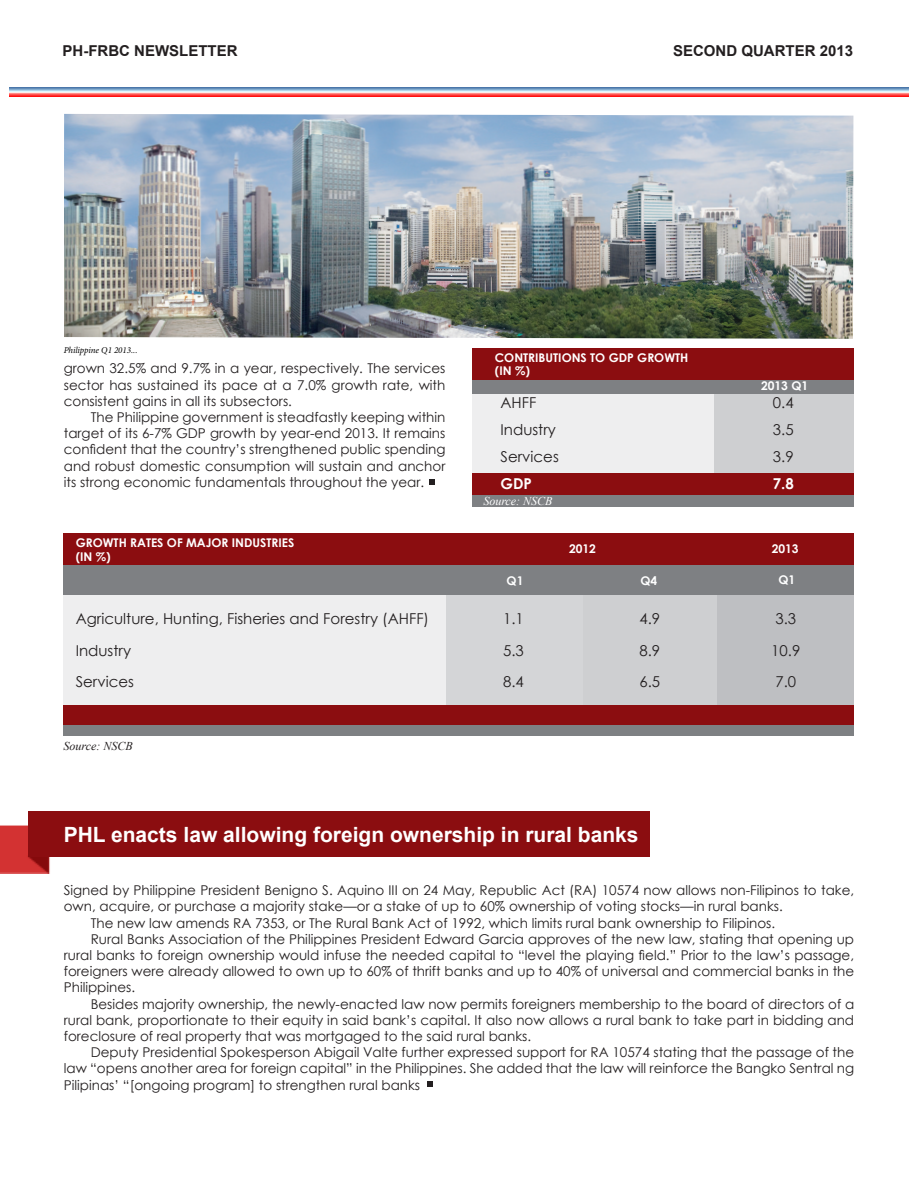
<style>
.page{position:relative;width:918px;height:1188px;background:#fff}
.page>*{position:absolute;margin:0;border:0;box-sizing:border-box;transform-origin:0 0}
.t1{font:700 21px "Arial";color:#fff}
.t2{font:15px "Century Gothic";color:#231f20}
.t3{font:700 15px "Arial";color:#231f20}
.t4{font:700 15px "Century Gothic";color:#fff}
.t5{font:13.5px/16.2px "Century Gothic";color:#231f20;text-align:justify}
.t6{font:700 12px "Century Gothic";color:#fff}
.t7{font:italic 12px "Times New Roman";color:#231f20}
.t8{font:italic 12px "Times New Roman";color:#fff}
.t9{font:italic 9px "Minion Pro";letter-spacing:-.005em;color:#000}
</style>
<div class="page">
<img style="left:10px;top:88px;width:898px;height:8px">
<div style="left:582px;top:533px;width:136px;height:197px;background:#cecfd1"></div>
<div style="left:63px;top:594px;width:396px;height:130px;background:#eeeeef"></div>
<div style="left:446px;top:534px;width:136px;height:196px;background:#d4d5d7"></div>
<div style="left:718px;top:575px;width:136px;height:155px;background:#bebfc2"></div>
<div style="left:63px;top:706px;width:791px;height:19px;background:#8b0d10"></div>
<div style="left:63px;top:563px;width:791px;height:31px;background:#7e8083"></div>
<div style="left:63px;top:533px;width:791px;height:31px;background:#8b0d10"></div>
<div style="left:63px;top:725px;width:791px;height:10px;background:#7e8083"></div>
<div style="left:472px;top:393px;width:243px;height:101px;background:#eeeeef"></div>
<div style="left:715px;top:386px;width:139px;height:109px;background:#cecfd1"></div>
<div style="left:472px;top:378px;width:382px;height:15px;background:#7e8083"></div>
<div style="left:472px;top:348px;width:382px;height:32px;background:#8b0d10"></div>
<div style="left:472px;top:476px;width:382px;height:31px;background:#7e8083"></div>
<div style="left:472px;top:473px;width:382px;height:22px;background:#8b0d10"></div>
<img style="left:0;top:811px;width:381px;height:62px">
<div style="left:29px;top:811px;width:621px;height:45px;background:#8b0d10"></div>
<img style="left:64px;top:114px;width:789px;height:225px">
<svg style="left:429px;top:479px;width:6px;height:6px"></svg>
<svg style="left:427px;top:1082px;width:6px;height:5px"></svg>
<p class="t3" style="left:63px;top:41px;width:176px">PH-FRBC NEWSLETTER</p>
<p class="t3" style="left:673px;top:41px;width:182px">SECOND QUARTER 2013</p>
<p class="t9" style="left:64px;top:344px;width:75px">Philippine Q1 2013...</p>
<p class="t5" style="left:64px;top:360px;width:383px">grown 32.5% and 9.7% in a year, respectively. The services sector has sustained its pace at a 7.0% growth rate, with consistent gains in all its subsectors.</p>
<p class="t5" style="left:64px;top:409px;width:383px;text-indent:27px">The Philippine government is steadfastly keeping within target of its 6-7% GDP growth by year-end 2013. It remains confident that the country’s strengthened public spending and robust domestic consumption will sustain and anchor its strong economic fundamentals throughout the year.</p>
<p class="t6" style="left:76px;top:534px;width:220px">GROWTH RATES OF MAJOR INDUSTRIES</p>
<p class="t6" style="left:76px;top:547px;width:37px">(IN %)</p>
<p class="t2" style="left:76px;top:608px;width:355px">Agriculture, Hunting, Fisheries and Forestry (AHFF)</p>
<p class="t2" style="left:76px;top:640px;width:57px">Industry</p>
<p class="t2" style="left:76px;top:671px;width:60px">Services</p>
<p class="t7" style="left:64px;top:738px;width:71px">Source: NSCB</p>
<p class="t6" style="left:495px;top:348px;width:195px">CONTRIBUTIONS TO GDP GROWTH</p>
<p class="t6" style="left:495px;top:362px;width:37px">(IN %)</p>
<p class="t2" style="left:501px;top:392px;width:37px">AHFF</p>
<p class="t2" style="left:501px;top:419px;width:57px">Industry</p>
<p class="t2" style="left:501px;top:446px;width:60px">Services</p>
<p class="t4" style="left:501px;top:472px;width:33px">GDP</p>
<p class="t8" style="left:483px;top:493px;width:71px">Source: NSCB</p>
<p class="t6" style="left:761px;top:377px;width:49px">2013 Q1</p>
<p class="t2" style="left:773px;top:392px;width:22px">0.4</p>
<p class="t2" style="left:773px;top:419px;width:22px">3.5</p>
<p class="t2" style="left:773px;top:446px;width:22px">3.9</p>
<p class="t4" style="left:773px;top:472px;width:23px">7.8</p>
<p class="t6" style="left:507px;top:571px;width:18px">Q1</p>
<p class="t2" style="left:503px;top:608px;width:22px">1.1</p>
<p class="t2" style="left:503px;top:640px;width:22px">5.3</p>
<p class="t2" style="left:503px;top:671px;width:22px">8.4</p>
<p class="t6" style="left:569px;top:540px;width:28px">2012</p>
<p class="t6" style="left:772px;top:540px;width:28px">2013</p>
<p class="t6" style="left:640px;top:571px;width:18px">Q4</p>
<p class="t6" style="left:778px;top:571px;width:18px">Q1</p>
<p class="t2" style="left:639px;top:609px;width:22px">4.9</p>
<p class="t2" style="left:639px;top:640px;width:22px">8.9</p>
<p class="t2" style="left:639px;top:672px;width:22px">6.5</p>
<p class="t2" style="left:775px;top:608px;width:22px">3.3</p>
<p class="t2" style="left:771px;top:640px;width:31px">10.9</p>
<p class="t2" style="left:775px;top:671px;width:22px">7.0</p>
<p class="t1" style="left:64px;top:821px;width:576px">PHL enacts law allowing foreign ownership in rural banks</p>
<p class="t5" style="left:64px;top:882px;width:792px">Signed by Philippine President Benigno S. Aquino III on 24 May, Republic Act (RA) 10574 now allows non-Filipinos to take, own, acquire, or purchase a majority stake—or a stake of up to 60% ownership of voting stocks—in rural banks.</p>
<p class="t5" style="left:91px;top:914px;width:686px">The new law amends RA 7353, or The Rural Bank Act of 1992, which limits rural bank ownership to Filipinos.</p>
<p class="t5" style="left:64px;top:931px;width:792px;text-indent:27px">Rural Banks Association of the Philippines President Edward Garcia approves of the new law, stating that opening up rural banks to foreign ownership would infuse the needed capital to “level the playing field.” Prior to the law’s passage, foreigners were already allowed to own up to 60% of thrift banks and up to 40% of universal and commercial banks in the Philippines.</p>
<p class="t5" style="left:64px;top:995px;width:792px;text-indent:27px">Besides majority ownership, the newly-enacted law now permits foreigners membership to the board of directors of a rural bank, proportionate to their equity in said bank’s capital. It also now allows a rural bank to take part in bidding and foreclosure of real property that was mortgaged to the said rural banks.</p>
<p class="t5" style="left:64px;top:1044px;width:792px;text-indent:27px">Deputy Presidential Spokesperson Abigail Valte further expressed support for RA 10574 stating that the passage of the law “opens another area for foreign capital” in the Philippines. She added that the law will reinforce the Bangko Sentral ng Pilipinas’ “[ongoing program] to strengthen rural banks</p>
</div>
